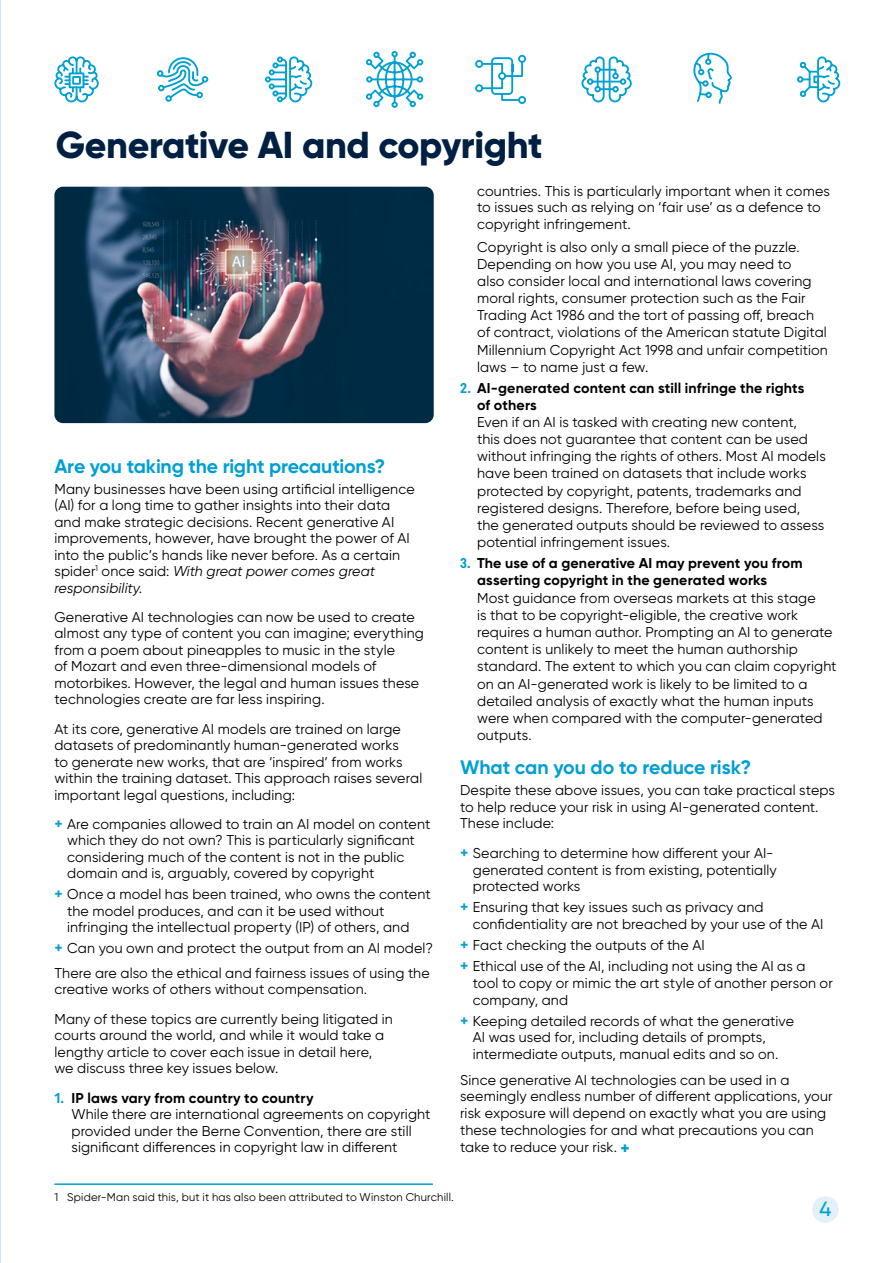
<style>
.page{position:relative;width:893px;height:1263px;background:#fff}
.page>*{position:absolute;margin:0;border:0;box-sizing:border-box;transform-origin:0 0}
.t1{font:800 37.5px "Gilroy";letter-spacing:-.01em;color:#002043}
.t2{font:500 20.7px "Gilroy";color:#00a0d2}
.t3{font:700 19.5px "Gilroy";letter-spacing:-.01em;color:#00a0d2}
.t4{font:14.25px/16.5px "Gilroy";letter-spacing:.01em;color:#000}
.t5{font:700 14.25px/17.1px "Gilroy";letter-spacing:.01em;color:#000}
.t6{font:11.25px "Gilroy";letter-spacing:.02em;color:#000}
.s1{font-style:italic}
.s2{font-weight:700;font-size:15px;color:#00a0d2}
.s3{font-family:"Uniform Condensed";font-weight:700;color:#00a0d2}
.s4{font-weight:700}
.s5{font-family:"Uniform Condensed";color:#00a0d2}
.s6{font-weight:800;font-size:16.5px;color:#00a0d2}
</style>
<div class="page">
<hr style="left:0;top:0;width:1px;height:1263px;background:#c8e4f2">
<div style="left:812px;top:1196px;width:27px;height:27px;background:#e2f0f7;border-radius:50%"></div>
<img style="left:54px;top:187px;width:380px;height:236px">
<hr style="left:54px;top:1183px;width:379px;height:2px;background:#00a0d2">
<svg style="left:693px;top:52px;width:39px;height:52px"></svg>
<svg style="left:581px;top:56px;width:51px;height:47px"></svg>
<div style="left:157px;top:70px;width:6px;height:7px;border:2px solid #00a0d2;border-radius:50%"></div>
<div style="left:202px;top:76px;width:6px;height:7px;border:2px solid #00a0d2;border-radius:50%"></div>
<div style="left:165px;top:95px;width:7px;height:7px;border:2px solid #00a0d2;border-radius:50%"></div>
<svg style="left:158px;top:57px;width:49px;height:44px"></svg>
<div style="left:518px;top:96px;width:8px;height:8px;border:2px solid #00a0d2;border-radius:50%"></div>
<div style="left:518px;top:55px;width:8px;height:8px;border:2px solid #00a0d2;border-radius:50%"></div>
<div style="left:475px;top:84px;width:8px;height:8px;border:2px solid #00a0d2;border-radius:50%"></div>
<div style="left:475px;top:60px;width:8px;height:8px;border:2px solid #00a0d2;border-radius:50%"></div>
<svg style="left:476px;top:56px;width:49px;height:47px"></svg>
<div style="left:797px;top:76px;width:6px;height:7px;border:2px solid #00a0d2;border-radius:50%"></div>
<svg style="left:798px;top:56px;width:43px;height:47px"></svg>
<svg style="left:265px;top:56px;width:48px;height:47px"></svg>
<div style="left:391px;top:51px;width:7px;height:6px;border:2px solid #00a0d2;border-radius:50%"></div>
<div style="left:391px;top:102px;width:7px;height:6px;border:2px solid #00a0d2;border-radius:50%"></div>
<svg style="left:366px;top:52px;width:57px;height:55px"></svg>
<div style="left:417px;top:76px;width:6px;height:7px;border:2px solid #00a0d2;border-radius:50%"></div>
<svg style="left:54px;top:56px;width:45px;height:47px"></svg>
<h1 class="t1" style="left:56px;top:121px;width:488px">Generative AI and copyright</h1>
<h3 class="t3" style="left:54px;top:454px;width:332px">Are you taking the right precautions?</h3>
<p class="t4" style="left:54px;top:480px;width:362px">Many businesses have been using artificial intelligence (AI) for a long time to gather insights into their data and make strategic decisions. Recent generative AI improvements, however, have brought the power of AI into the public’s hands like never before. As a certain spider<sup>1</sup> once said: <span class="s1">With great power comes great responsibility</span>.</p>
<p class="t4" style="left:54px;top:608px;width:371px">Generative AI technologies can now be used to create almost any type of content you can imagine; everything from a poem about pineapples to music in the style<br>of Mozart and even three-dimensional models of motorbikes. However, the legal and human issues these technologies create are far less inspiring.</p>
<p class="t4" style="left:54px;top:720px;width:369px">At its core, generative AI models are trained on large datasets of predominantly human-generated works<br>to generate new works, that are ‘inspired’ from works within the training dataset. This approach raises several important legal questions, including:</p>
<p class="t4" style="left:67px;top:815px;width:365px;text-indent:-13px"><span class="s2">+</span> Are companies allowed to train an AI model on content which they do not own? This is particularly significant considering much of the content is not in the public domain and is, arguably, covered by copyright</p>
<p class="t4" style="left:67px;top:886px;width:365px;text-indent:-13px"><span class="s2">+</span> Once a model has been trained, who owns the content the model produces, and can it be used without infringing the intellectual property (IP) of others, and</p>
<p class="t4" style="left:54px;top:935px;width:380px;line-height:25px"><span class="s2">+</span> Can you own and protect the output from an AI model?<br>There are also the ethical and fairness issues of using the</p>
<p class="t4" style="left:54px;top:975px;width:340px;line-height:29.2px">creative works of others without compensation.<br>Many of these topics are currently being litigated in</p>
<p class="t4" style="left:54px;top:1027px;width:331px">courts around the world, and while it would take a lengthy article to cover each issue in detail here, we discuss three key issues below.</p>
<p class="t4" style="left:71px;top:1089px;width:361px;text-indent:-17px"><span class="s3">1.</span> <span class="s4">IP laws vary from country to country<br></span>While there are international agreements on copyright provided under the Berne Convention, there are still significant differences in copyright law in different</p>
<p class="t4" style="left:477px;top:182px;width:354px">countries. This is particularly important when it comes to issues such as relying on ‘fair use’ as a defence to copyright infringement.</p>
<p class="t4" style="left:477px;top:238px;width:352px;line-height:17.1px">Copyright is also only a small piece of the puzzle.<br>Depending on how you use AI, you may need to<br>also consider local and international laws covering moral rights, consumer protection such as the Fair Trading Act 1986 and the tort of passing off, breach of contract, violations of the American statute Digital Millennium Copyright Act 1998 and unfair competition laws – to name just a few.</p>
<p class="t5" style="left:477px;top:379px;width:329px;text-indent:-17px"><span class="s5">2.</span> AI-generated content can still infringe the rights of others</p>
<p class="t4" style="left:477px;top:413px;width:350px;line-height:17.1px">Even if an AI is tasked with creating new content,<br>this does not guarantee that content can be used without infringing the rights of others. Most AI models have been trained on datasets that include works protected by copyright, patents, trademarks and registered designs. Therefore, before being used,<br>the generated outputs should be reviewed to assess potential infringement issues.</p>
<p class="t5" style="left:477px;top:555px;width:327px;text-indent:-17px"><span class="s5">3.</span> The use of a generative AI may prevent you from asserting copyright in the generated works</p>
<p class="t4" style="left:477px;top:589px;width:361px;line-height:17.1px">Most guidance from overseas markets at this stage<br>is that to be copyright-eligible, the creative work requires a human author. Prompting an AI to generate content is unlikely to meet the human authorship standard. The extent to which you can claim copyright on an AI-generated work is likely to be limited to a detailed analysis of exactly what the human inputs were when compared with the computer-generated outputs.</p>
<h3 class="t3" style="left:460px;top:755px;width:293px">What can you do to reduce risk?</h3>
<p class="t4" style="left:460px;top:781px;width:376px">Despite these above issues, you can take practical steps to help reduce your risk in using AI-generated content.<br>These include:</p>
<p class="t4" style="left:473px;top:844px;width:305px;text-indent:-13px"><span class="s2">+</span> Searching to determine how different your AI&shy;generated content is from existing, potentially protected works</p>
<p class="t4" style="left:473px;top:899px;width:352px;text-indent:-13px"><span class="s2">+</span> Ensuring that key issues such as privacy and confidentiality are not breached by your use of the AI</p>
<p class="t4" style="left:460px;top:934px;width:347px;line-height:21px"><span class="s2">+</span> Fact checking the outputs of the AI<br><span class="s2">+</span> Ethical use of the AI, including not using the AI as a</p>
<p class="t4" style="left:473px;top:974px;width:362px">tool to copy or mimic the art style of another person or company, and</p>
<p class="t4" style="left:473px;top:1012px;width:323px;text-indent:-13px"><span class="s2">+</span> Keeping detailed records of what the generative<br>AI was used for, including details of prompts, intermediate outputs, manual edits and so on.</p>
<p class="t4" style="left:460px;top:1071px;width:374px">Since generative AI technologies can be used in a seemingly endless number of different applications, your risk exposure will depend on exactly what you are using these technologies for and what precautions you can take to reduce your risk. <span class="s6">+</span></p>
<p class="t6" style="left:54px;top:1190px;width:401px">1 Spider-Man said this, but it has also been attributed to Winston Churchill.</p>
<h2 class="t2" style="left:819px;top:1196px;width:13px">4</h2>
</div>
